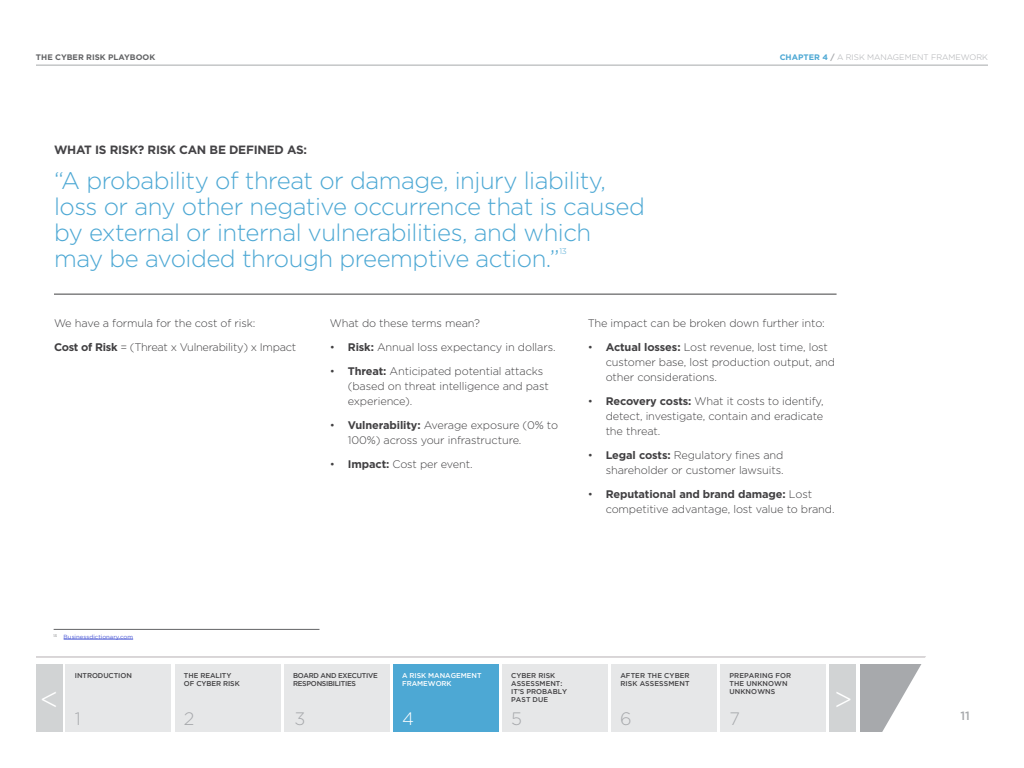
<style>
.page{position:relative;width:1024px;height:768px;background:#fff}
.page>*{position:absolute;margin:0;border:0;box-sizing:border-box;transform-origin:0 0}
.t1{font:300 30px "Gotham";color:#fff}
.t2{font:300 24px/26px "Gotham";letter-spacing:-.02em;color:#4da8d4}
.t3{font:300 18px "Gotham";color:#a7a9ac}
.t4{font:300 18px "Gotham";color:#fff}
.t5{font:700 12px "Gotham";letter-spacing:-.02em;color:#444346}
.t6{font:500 12px "Gotham";color:#a7a9ac}
.t7{font:300 11px/15px "Gotham";letter-spacing:-.01em;color:#414042}
.t8{font:300 8.2px "Gotham";color:#4da8d4}
.t9{font:300 8px "Gotham";color:#a7a9ac}
.t10{font:700 8px "Gotham";color:#636466}
.t11{font:500 7px/8px "Gotham";letter-spacing:.005em;color:#414042}
.t12{font:500 7px/8px "Gotham";letter-spacing:-.035em;color:#414042}
.t13{font:500 7px/8px "Gotham";letter-spacing:-.005em;color:#fff}
.t14{font:6px "Gotham";color:#4f5cd6}
.s1{font-weight:700;color:#4da8d4}
.s2{font-weight:700}
</style>
<div class="page">
<hr style="left:36px;top:65px;width:952px;height:1px;background:#a7a9ac">
<div style="left:36px;top:664px;width:27px;height:67px;background:#d1d3d4"></div>
<hr style="left:36px;top:657px;width:952px;height:1px;background:#b5afb2">
<div style="left:830px;top:664px;width:26px;height:67px;background:#d1d3d4"></div>
<hr style="left:54px;top:294px;width:783px;height:1px;background:#414042">
<svg style="left:861px;top:656px;width:127px;height:76px"></svg>
<div style="left:175px;top:664px;width:105px;height:67px;background:#e6e7e8"></div>
<div style="left:284px;top:664px;width:105px;height:67px;background:#e6e7e8"></div>
<div style="left:66px;top:664px;width:105px;height:67px;background:#e6e7e8"></div>
<div style="left:393px;top:664px;width:105px;height:67px;background:#4da8d4"></div>
<div style="left:502px;top:664px;width:105px;height:67px;background:#e6e7e8"></div>
<div style="left:611px;top:664px;width:105px;height:67px;background:#e6e7e8"></div>
<div style="left:720px;top:664px;width:106px;height:67px;background:#e6e7e8"></div>
<hr style="left:54px;top:629px;width:266px;height:1px;background:#636466">
<hr style="left:64px;top:639px;width:69px;height:1px;background:#4f5cd6">
<p class="t10" style="left:36px;top:52px;width:121px">THE CYBER RISK PLAYBOOK</p>
<p class="t9" style="left:780px;top:53px;width:210px"><span class="s1">CHAPTER 4</span> <span class="s2">/</span> A RISK MANAGEMENT FRAMEWORK</p>
<p class="t5" style="left:54px;top:141px;width:255px">WHAT IS RISK? RISK CAN BE DEFINED AS:</p>
<h2 class="t2" style="left:54px;top:167px;width:592px">“A probability of threat or damage, injury liability, loss or any other negative occurrence that is caused by external or internal vulnerabilities, and which may be avoided through preemptive action.”</h2>
<p class="t8" style="left:559px;top:246px;width:9px">13</p>
<p class="t7" style="left:54px;top:311px;width:244px;line-height:24px">We have a formula for the cost of risk:<br><span class="s2">Cost of Risk</span> = (Threat x Vulnerability) x Impact</p>
<p class="t7" style="left:330px;top:315px;width:152px">What do these terms mean?</p>
<p class="t7" style="left:330px;top:339px;width:227px">• <span class="s2">Risk:</span> Annual loss expectancy in dollars.</p>
<p class="t7" style="left:348px;top:363px;width:202px;text-indent:-18px">• <span class="s2">Threat:</span> Anticipated potential attacks (based on threat intelligence and past experience).</p>
<p class="t7" style="left:348px;top:417px;width:212px;text-indent:-18px">• <span class="s2">Vulnerability:</span> Average exposure (0% to<br>100%) across your infrastructure.</p>
<p class="t7" style="left:330px;top:456px;width:144px">• <span class="s2">Impact:</span> Cost per event.</p>
<p class="t7" style="left:588px;top:315px;width:239px">The impact can be broken down further into:</p>
<p class="t7" style="left:606px;top:339px;width:231px;text-indent:-18px">• <span class="s2">Actual losses:</span> Lost revenue, lost time, lost customer base, lost production output, and other considerations.</p>
<p class="t7" style="left:606px;top:393px;width:219px;text-align:justify;text-indent:-18px">• <span class="s2">Recovery costs:</span> What it costs to identify, detect, investigate, contain and eradicate the threat.</p>
<p class="t7" style="left:588px;top:447px;width:197px;text-align:right">• <span class="s2">Legal costs:</span> Regulatory fines and shareholder or customer lawsuits.</p>
<p class="t7" style="left:606px;top:486px;width:230px;text-indent:-18px">• <span class="s2">Reputational and brand damage:</span> Lost competitive advantage, lost value to brand.</p>
<p class="t14" style="left:54px;top:633px;width:81px"><sup>13</sup> Businessdictionary.com</p>
<p class="t11" style="left:75px;top:672px;width:59px">INTRODUCTION</p>
<p class="t11" style="left:184px;top:672px;width:57px">THE REALITY<br>OF CYBER RISK</p>
<p class="t12" style="left:293px;top:672px;width:86px">BOARD AND EXECUTIVE<br>RESPONSIBILITIES</p>
<p class="t13" style="left:402px;top:672px;width:81px">A RISK MANAGEMENT<br>FRAMEWORK</p>
<p class="t11" style="left:511px;top:672px;width:58px">CYBER RISK<br>ASSESSMENT:<br>IT’S PROBABLY<br>PAST DUE</p>
<h3 class="t3" style="left:511px;top:707px;width:12px">5</h3>
<p class="t11" style="left:620px;top:672px;width:71px">AFTER THE CYBER<br>RISK ASSESSMENT</p>
<h3 class="t3" style="left:620px;top:707px;width:13px">6</h3>
<p class="t11" style="left:729px;top:672px;width:63px">PREPARING FOR<br>THE UNKNOWN<br>UNKNOWNS</p>
<h3 class="t3" style="left:729px;top:707px;width:12px">7</h3>
<h1 class="t1" style="left:40px;top:680px;width:20px">&lt;</h1>
<h1 class="t1" style="left:834px;top:680px;width:20px">&gt;</h1>
<h3 class="t3" style="left:184px;top:707px;width:12px">2</h3>
<h3 class="t3" style="left:294px;top:707px;width:12px">3</h3>
<h3 class="t3" style="left:75px;top:707px;width:8px">1</h3>
<h3 class="t4" style="left:402px;top:707px;width:13px">4</h3>
<p class="t6" style="left:960px;top:709px;width:11px">11</p>
</div>
